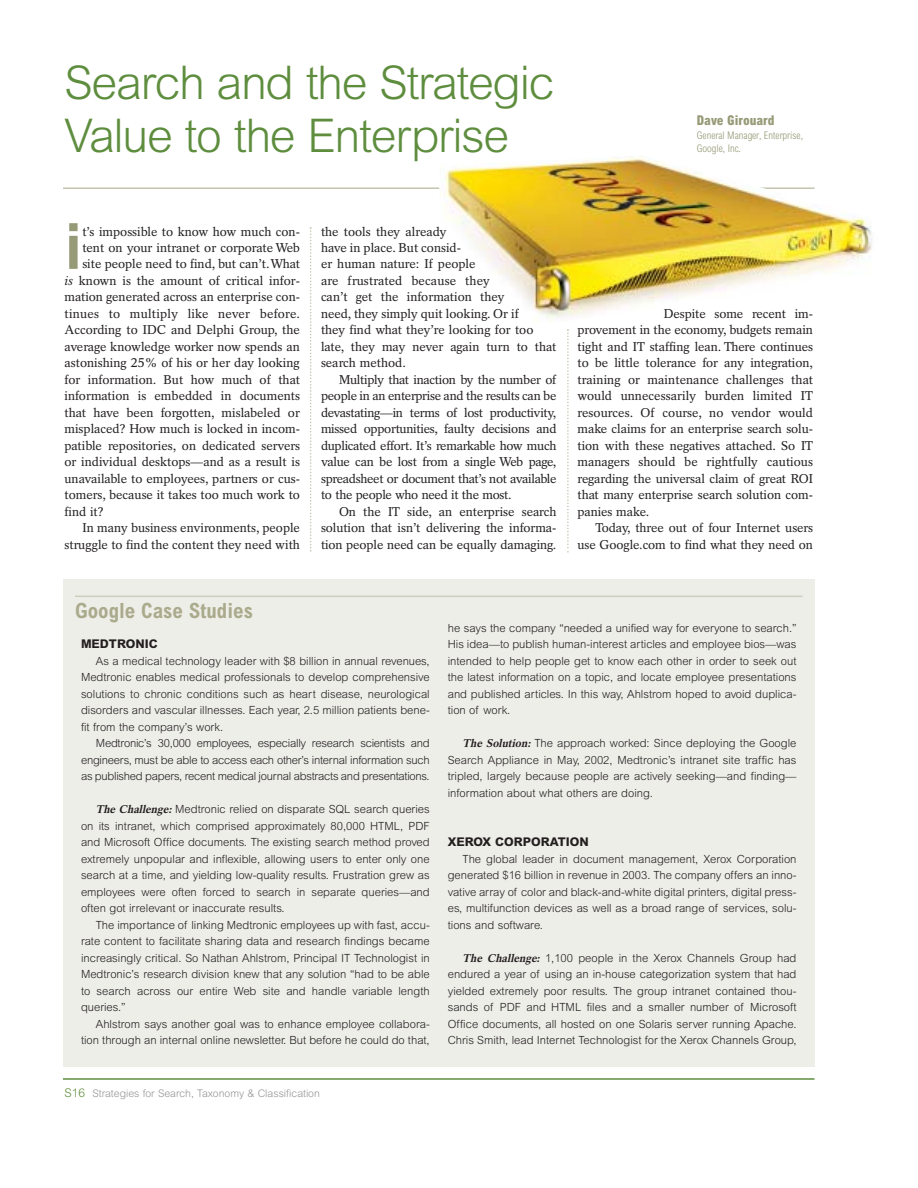
<style>
.page{position:relative;width:918px;height:1188px;background:#fff}
.page>*{position:absolute;margin:0;border:0;box-sizing:border-box;transform-origin:0 0}
.t1{font:700 condensed 63.75px "Arial";color:#979a77}
.t2{font:300 46.5px/52.5px "Arial";letter-spacing:-.03em;color:#5e8d3e}
.t3{font:700 condensed 21px "Arial";color:#aaaa8c}
.t4{font:800 condensed 13.5px "Arial";color:#979a77}
.t5{font:12.75px/16.5px "Rotation";color:#231f1f;text-align:justify}
.t6{font:12.75px "Rotation";letter-spacing:.02em;color:#231f1f}
.t7{font:800 12px "Arial";color:#231f1f}
.t8{font:300 11.25px/16.5px "Arial";color:#231f1f;text-align:justify}
.t9{font:300 10.5px "Arial";color:#939497}
.t10{font:300 condensed 10.5px/13.5px "Arial";color:#979a77}
.s1{font-style:italic}
.s2{font-family:"Rotation";font-weight:700;font-style:italic}
.s3{font-size:12px;color:#5e8d3e}
</style>
<div class="page">
<div style="left:63px;top:579px;width:751px;height:487px;background:#eeeee9"></div>
<hr style="left:63px;top:1078px;width:751px;height:2px;background:#5e8d3e">
<svg style="left:310px;top:227px;width:1px;height:325px"></svg>
<svg style="left:567px;top:329px;width:2px;height:224px"></svg>
<hr style="left:63px;top:187px;width:751px;height:2px;background:#c5c4af">
<hr style="left:75px;top:596px;width:727px;height:1px;background:#cecebe">
<img style="left:439px;top:156px;width:433px;height:166px">
<h2 class="t2" style="left:64px;top:61px;width:492px">Search and the Strategic<br>Value to the Enterprise</h2>
<p class="t4" style="left:697px;top:116px;width:79px">Dave Girouard</p>
<p class="t10" style="left:697px;top:129px;width:108px">General Manager, Enterprise,<br>Google, Inc.</p>
<h1 class="t1" style="left:65px;top:223px;width:19px">i</h1>
<p class="t5" style="left:82px;top:224px;width:219px">t’s impossible to know how much con-</p>
<p class="t5" style="left:82px;top:241px;width:219px">tent on your intranet or corporate Web</p>
<p class="t5" style="left:82px;top:257px;width:219px">site people need to find, but can’t.What</p>
<p class="t5" style="left:64px;top:274px;width:237px"><span class="s1">is</span> known is the amount of critical infor-</p>
<p class="t5" style="left:64px;top:290px;width:237px">mation generated across an enterprise con-</p>
<p class="t6" style="left:64px;top:309px;width:237px">tinues to multiply like never before.</p>
<p class="t5" style="left:64px;top:323px;width:237px">According to IDC and Delphi Group, the</p>
<p class="t5" style="left:64px;top:340px;width:237px">average knowledge worker now spends an</p>
<p class="t5" style="left:64px;top:356px;width:237px">astonishing 25% of his or her day looking</p>
<p class="t5" style="left:64px;top:373px;width:237px">for information. But how much of that</p>
<p class="t5" style="left:64px;top:389px;width:237px">information is embedded in documents</p>
<p class="t5" style="left:64px;top:406px;width:237px">that have been forgotten, mislabeled or</p>
<p class="t5" style="left:64px;top:422px;width:237px">misplaced? How much is locked in incom-</p>
<p class="t5" style="left:64px;top:439px;width:237px">patible repositories, on dedicated servers</p>
<p class="t5" style="left:64px;top:455px;width:237px">or individual desktops—and as a result is</p>
<p class="t5" style="left:64px;top:472px;width:237px">unavailable to employees, partners or cus-</p>
<p class="t5" style="left:64px;top:488px;width:237px">tomers, because it takes too much work to</p>
<p class="t5" style="left:64px;top:505px;width:41px">find it?</p>
<p class="t5" style="left:83px;top:521px;width:219px">In many business environments, people</p>
<p class="t5" style="left:64px;top:538px;width:237px">struggle to find the content they need with</p>
<p class="t5" style="left:321px;top:224px;width:237px;text-align:left">the tools they already<br>have in place. But consid-<br>er human nature: If people<br>are frustrated because they<br>can’t get the information they<br>need, they simply quit looking. Or if<br>they find what they’re looking for too late, they may never again turn to that search method.</p>
<p class="t5" style="left:321px;top:373px;width:237px;text-indent:18px">Multiply that inaction by the number of people in an enterprise and the results can be devastating—in terms of lost productivity, missed opportunities, faulty decisions and duplicated effort. It’s remarkable how much value can be lost from a single Web page, spreadsheet or document that’s not available to the people who need it the most.</p>
<p class="t5" style="left:321px;top:505px;width:237px;text-indent:18px">On the IT side, an enterprise search solution that isn’t delivering the informa&shy;tion people need can be equally damaging.</p>
<p class="t5" style="left:577px;top:307px;width:237px;text-indent:86px">Despite some recent im&shy;provement in the economy, budgets remain tight and IT staffing lean. There continues to be little tolerance for any integration, training or maintenance challenges that would unnecessarily burden limited IT resources. Of course, no vendor would make claims for an enterprise search solu&shy;tion with these negatives attached. So IT managers should be rightfully cautious regarding the universal claim of great ROI that many enterprise search solution com&shy;panies make.</p>
<p class="t5" style="left:577px;top:521px;width:237px;text-align:right">Today, three out of four Internet users use Google.com to find what they need on</p>
<h3 class="t3" style="left:75px;top:603px;width:180px">Google Case Studies</h3>
<p class="t7" style="left:81px;top:639px;width:78px">MEDTRONIC</p>
<p class="t8" style="left:81px;top:653px;width:350px;text-indent:15px">As a medical technology leader with $8 billion in annual revenues, Medtronic enables medical professionals to develop comprehensive solutions to chronic conditions such as heart disease, neurological disorders and vascular illnesses. Each year, 2.5 million patients bene&shy;fit from the company’s work.</p>
<p class="t8" style="left:81px;top:736px;width:350px;text-indent:15px">Medtronic’s 30,000 employees, especially research scientists and engineers, must be able to access each other’s internal information such as published papers, recent medical journal abstracts and presentations.</p>
<p class="t8" style="left:81px;top:802px;width:350px;text-indent:15px"><span class="s2">The Challenge:</span> Medtronic relied on disparate SQL search queries on its intranet, which comprised approximately 80,000 HTML, PDF and Microsoft Office documents. The existing search method proved extremely unpopular and inflexible, allowing users to enter only one search at a time, and yielding low-quality results. Frustration grew as employees were often forced to search in separate queries—and often got irrelevant or inaccurate results.</p>
<p class="t8" style="left:81px;top:917px;width:350px;text-indent:15px">The importance of linking Medtronic employees up with fast, accu&shy;rate content to facilitate sharing data and research findings became increasingly critical. So Nathan Ahlstrom, Principal IT Technologist in Medtronic’s research division knew that any solution “had to be able to search across our entire Web site and handle variable length queries.”</p>
<p class="t8" style="left:81px;top:1016px;width:350px;text-align:right">Ahlstrom says another goal was to enhance employee collabora&shy;tion through an internal online newsletter. But before he could do that,</p>
<p class="t9" style="left:64px;top:1089px;width:257px"><span class="s3">S16</span> Strategies for Search, Taxonomy &amp; Classification</p>
<p class="t8" style="left:448px;top:620px;width:350px">he says the company “needed a unified way for everyone to search.” His idea—to publish human-interest articles and employee bios—was intended to help people get to know each other in order to seek out the latest information on a topic, and locate employee presentations and published articles. In this way, Ahlstrom hoped to avoid duplica&shy;tion of work.</p>
<p class="t8" style="left:448px;top:736px;width:350px;text-indent:15px"><span class="s2">The Solution:</span> The approach worked: Since deploying the Google Search Appliance in May, 2002, Medtronic’s intranet site traffic has tripled, largely because people are actively seeking—and finding— information about what others are doing.</p>
<p class="t7" style="left:448px;top:837px;width:142px">XEROX CORPORATION</p>
<p class="t8" style="left:448px;top:851px;width:350px;text-indent:15px">The global leader in document management, Xerox Corporation generated $16 billion in revenue in 2003. The company offers an inno&shy;vative array of color and black-and-white digital printers, digital press&shy;es, multifunction devices as well as a broad range of services, solu&shy;tions and software.</p>
<p class="t8" style="left:448px;top:950px;width:350px;text-indent:15px"><span class="s2">The Challenge:</span> 1,100 people in the Xerox Channels Group had endured a year of using an in-house categorization system that had yielded extremely poor results. The group intranet contained thou&shy;sands of PDF and HTML files and a smaller number of Microsoft Office documents, all hosted on one Solaris server running Apache.<br>Chris Smith, lead Internet Technologist for the Xerox Channels Group,</p>
</div>
